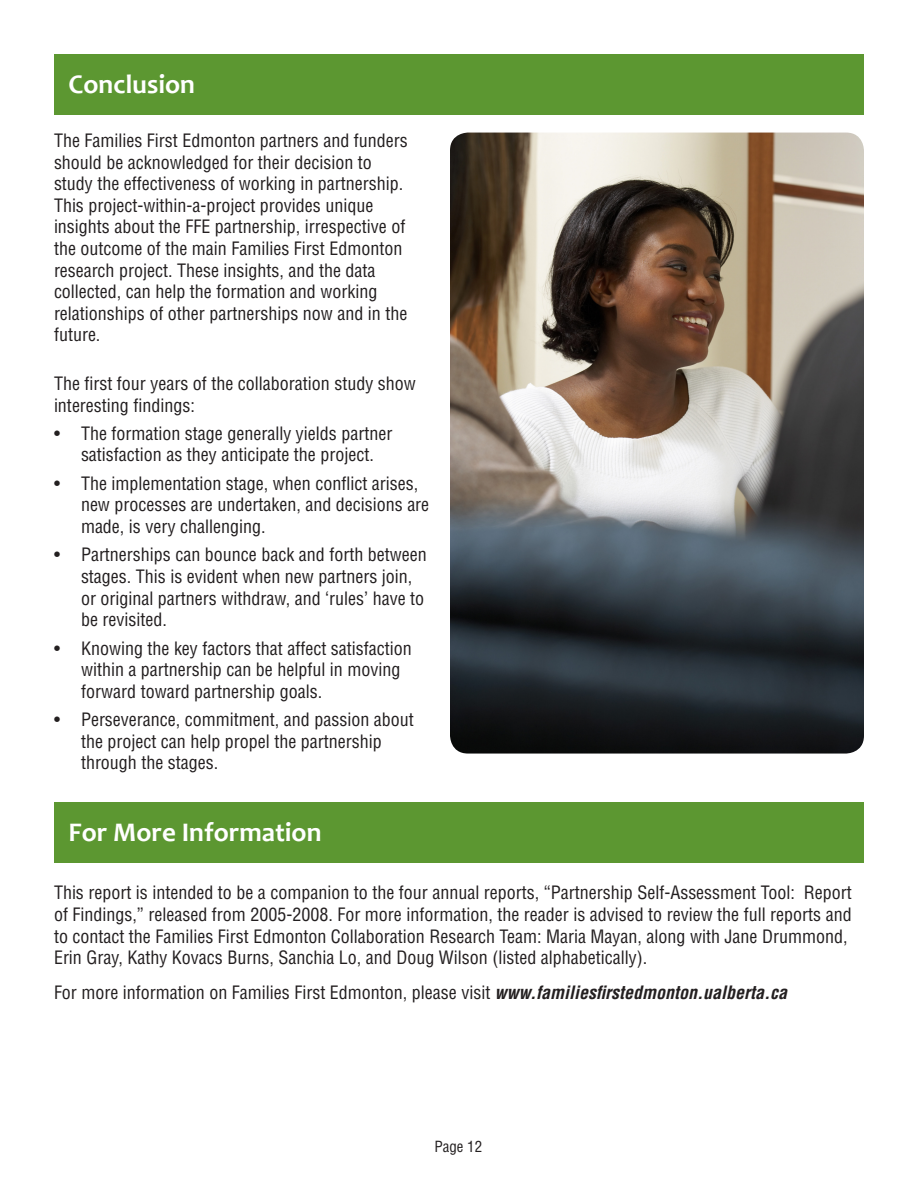
<style>
.page{position:relative;width:918px;height:1188px;background:#fff}
.page>*{position:absolute;margin:0;border:0;box-sizing:border-box;transform-origin:0 0}
.t1{font:700 27px "Candara";color:#fff}
.Body{font:condensed 18px/21.6px "Helvetica";color:#231f20}
.t2{font:condensed 15px "Helvetica";color:#231f20}
.s1{font-weight:700;font-style:italic}
</style>
<div class="page">
<div style="left:54px;top:54px;width:810px;height:60px;background:#5c9731"></div>
<div style="left:54px;top:802px;width:810px;height:60px;background:#5c9731"></div>
<img style="left:450px;top:133px;width:414px;height:621px">
<p class="t1" style="left:69px;top:68px;width:128px">Conclusion</p>
<p class="Body" style="left:54px;top:129px;width:355px">The Families First Edmonton partners and funders should be acknowledged for their decision to study the effectiveness of working in partnership.<br>This project-within-a-project provides unique insights about the FFE partnership, irrespective of the outcome of the main Families First Edmonton research project. These insights, and the data collected, can help the formation and working relationships of other partnerships now and in the future.</p>
<p class="Body" style="left:54px;top:372px;width:363px">The first four years of the collaboration study show interesting findings:</p>
<p class="Body" style="left:54px;top:422px;width:340px;text-align:center">• The formation stage generally yields partner satisfaction as they anticipate the project.</p>
<p class="Body" style="left:81px;top:472px;width:350px;text-indent:-27px">• The implementation stage, when conflict arises, new processes are undertaken, and decisions are made, is very challenging.</p>
<p class="Body" style="left:81px;top:544px;width:347px;text-indent:-27px">• Partnerships can bounce back and forth between stages. This is evident when new partners join, or original partners withdraw, and ‘rules’ have to be revisited.</p>
<p class="Body" style="left:81px;top:637px;width:332px;text-indent:-27px">• Knowing the key factors that affect satisfaction within a partnership can be helpful in moving forward toward partnership goals.</p>
<p class="Body" style="left:81px;top:709px;width:334px;text-indent:-27px">• Perseverance, commitment, and passion about the project can help propel the partnership through the stages.</p>
<p class="t1" style="left:69px;top:816px;width:254px">For More Information</p>
<p class="Body" style="left:54px;top:882px;width:799px">This report is intended to be a companion to the four annual reports, “Partnership Self-Assessment Tool: Report of Findings,” released from 2005-2008. For more information, the reader is advised to review the full reports and to contact the Families First Edmonton Collaboration Research Team: Maria Mayan, along with Jane Drummond, Erin Gray, Kathy Kovacs Burns, Sanchia Lo, and Doug Wilson (listed alphabetically).</p>
<p class="Body" style="left:54px;top:982px;width:735px">For more information on Families First Edmonton, please visit <span class="s1">www.familiesfirstedmonton.ualberta.ca</span></p>
<p class="t2" style="left:434px;top:1137px;width:49px">Page 12</p>
</div>
